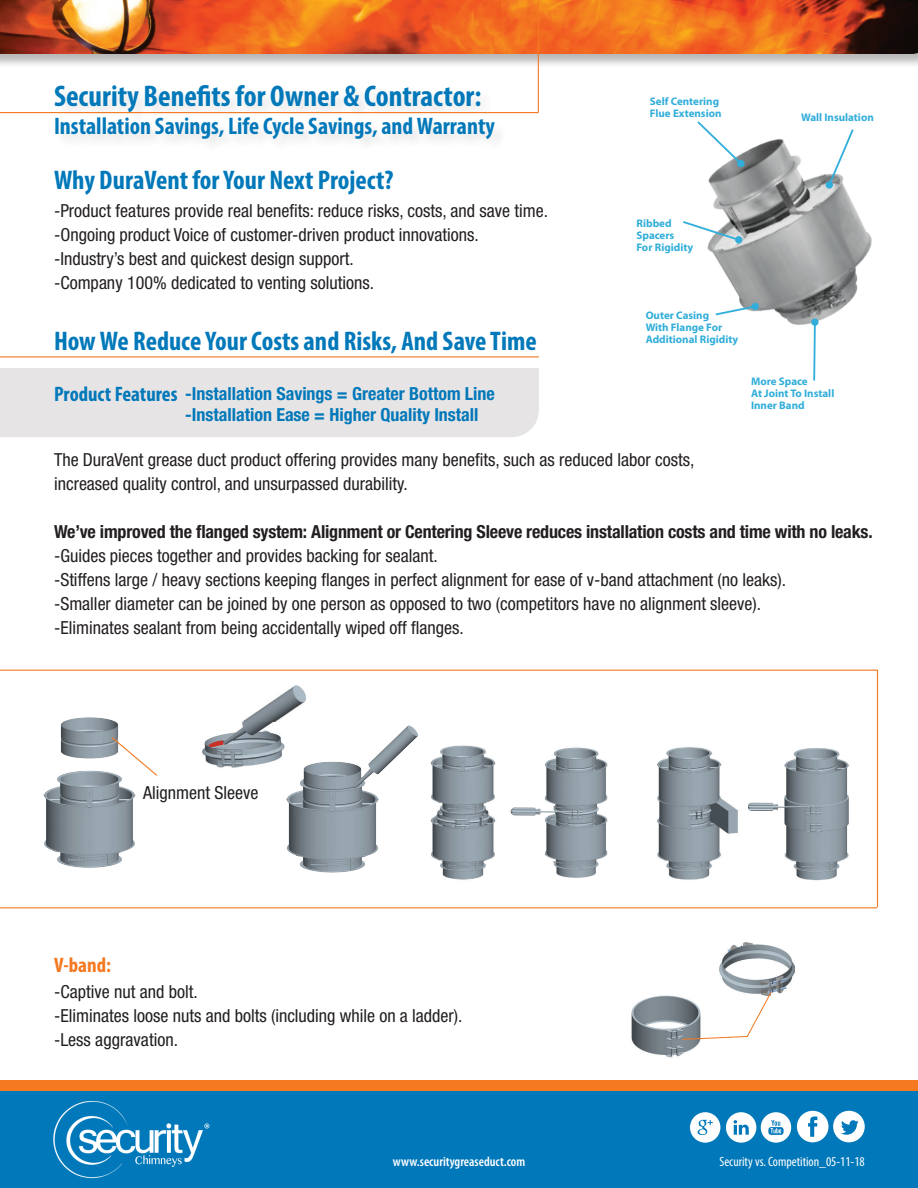
<style>
.page{position:relative;width:918px;height:1188px;background:#fff}
.page>*{position:absolute;margin:0;border:0;box-sizing:border-box;transform-origin:0 0}
.t1{font:700 condensed 30px "Myriad Pro";color:#0078b9}
.t2{font:700 condensed 27px "Myriad Pro";color:#0078b9}
.t3{font:700 condensed 24px "Myriad Pro";color:#0078b9}
.t4{font:700 condensed 21px "Myriad Pro";color:#0078b9}
.t5{font:700 condensed 21px "Myriad Pro";color:#f47921}
.t6{font:condensed 18px/24px "Helvetica Neue";color:#231f20}
.t7{font:700 condensed 18px "Helvetica Neue";letter-spacing:-.01em;color:#231f20}
.t8{font:700 condensed 18px/21.6px "Helvetica Neue";color:#0078b9}
.t9{font:condensed 13.5px "Myriad Pro";color:#fff}
.t10{font:600 condensed 13.5px "Myriad Pro";color:#fff}
.t11{font:700 10.95px/11.9px "Myriad Pro";color:#31aeda}
</style>
<div class="page">
<div style="left:0;top:368px;width:539px;height:69px;background:#e7e4e5"></div>
<img style="left:748px;top:732px;width:129px;height:160px">
<div style="left:0;top:0;width:918px;height:69px;background:#231f20;opacity:.32"></div>
<img style="left:0;top:0;width:918px;height:54px">
<div style="left:0;top:1091px;width:918px;height:97px;background:#0078b9"></div>
<svg style="left:690px;top:1112px;width:30px;height:31px"></svg>
<svg style="left:726px;top:1112px;width:65px;height:31px"></svg>
<svg style="left:797px;top:1111px;width:68px;height:31px"></svg>
<img style="left:707px;top:139px;width:165px;height:186px">
<svg style="left:697px;top:121px;width:48px;height:47px"></svg>
<svg style="left:827px;top:129px;width:28px;height:58px"></svg>
<div style="left:825px;top:181px;width:8px;height:8px;background:#31aeda;border-radius:50%"></div>
<svg style="left:683px;top:220px;width:58px;height:22px"></svg>
<div style="left:735px;top:236px;width:8px;height:8px;background:#31aeda;border-radius:3px"></div>
<svg style="left:714px;top:304px;width:43px;height:13px"></svg>
<div style="left:751px;top:303px;width:8px;height:7px;background:#31aeda;border-radius:50%"></div>
<svg style="left:811px;top:318px;width:8px;height:63px"></svg>
<div style="left:54px;top:84px;width:454px;height:70px;background:#fafafa"></div>
<div style="left:0;top:1080px;width:918px;height:11px;background:#f47921"></div>
<img style="left:631px;top:995px;width:69px;height:63px">
<img style="left:719px;top:943px;width:75px;height:51px">
<svg style="left:681px;top:991px;width:91px;height:49px"></svg>
<img style="left:286px;top:725px;width:132px;height:148px">
<img style="left:43px;top:717px;width:93px;height:151px">
<svg style="left:110px;top:736px;width:48px;height:41px"></svg>
<img style="left:657px;top:747px;width:81px;height:133px">
<img style="left:202px;top:685px;width:113px;height:87px">
<svg style="left:208px;top:738px;width:15px;height:9px"></svg>
<img style="left:510px;top:747px;width:98px;height:131px">
<img style="left:430px;top:745px;width:66px;height:135px">
<hr style="left:0;top:356px;width:539px;height:1px;background:#f47921">
<hr style="left:0;top:112px;width:538px;height:1px;background:#f47921">
<hr style="left:538px;top:0;width:1px;height:113px;background:#f47921">
<hr style="left:0;top:670px;width:878px;height:1px;background:#f47921">
<hr style="left:0;top:907px;width:877px;height:1px;background:#f47921">
<hr style="left:877px;top:670px;width:1px;height:237px;background:#f47921">
<img style="left:53px;top:1100px;width:157px;height:79px">
<h1 class="t1" style="left:54px;top:77px;width:429px">Security Benefits for Owner &amp; Contractor:</h1>
<h3 class="t3" style="left:54px;top:111px;width:443px">Installation Savings, Life Cycle Savings, and Warranty</h3>
<h2 class="t2" style="left:54px;top:163px;width:341px">Why DuraVent for Your Next Project?</h2>
<p class="t6" style="left:54px;top:198px;width:496px">-Product features provide real benefits: reduce risks, costs, and save time. -Ongoing product Voice of customer-driven product innovations. -Industry’s best and quickest design support.<br>-Company 100% dedicated to venting solutions.</p>
<h2 class="t2" style="left:54px;top:324px;width:484px">How We Reduce Your Costs and Risks, And Save Time</h2>
<p class="t4" style="left:54px;top:381px;width:125px">Product Features</p>
<p class="t8" style="left:185px;top:382px;width:311px">-Installation Savings = Greater Bottom Line -Installation Ease = Higher Quality Install</p>
<p class="t11" style="left:650px;top:96px;width:73px">Self Centering<br>Flue Extension</p>
<p class="t11" style="left:801px;top:112px;width:74px">Wall Insulation</p>
<p class="t11" style="left:636px;top:218px;width:58px">Ribbed<br>Spacers<br>For Rigidity</p>
<p class="t11" style="left:646px;top:310px;width:94px">Outer Casing<br>With Flange For<br>Additional Rigidity</p>
<p class="t11" style="left:751px;top:376px;width:85px">More Space<br>At Joint To Install<br>Inner Band</p>
<p class="t6" style="left:54px;top:448px;width:642px">The DuraVent grease duct product offering provides many benefits, such as reduced labor costs, increased quality control, and unsurpassed durability.</p>
<p class="t7" style="left:54px;top:521px;width:820px">We’ve improved the flanged system: Alignment or Centering Sleeve reduces installation costs and time with no leaks.</p>
<p class="t6" style="left:54px;top:544px;width:734px">-Guides pieces together and provides backing for sealant.<br>-Stiffens large / heavy sections keeping flanges in perfect alignment for ease of v-band attachment (no leaks). -Smaller diameter can be joined by one person as opposed to two (competitors have no alignment sleeve). -Eliminates sealant from being accidentally wiped off flanges.</p>
<p class="t6" style="left:143px;top:780px;width:117px">Alignment Sleeve</p>
<p class="t5" style="left:54px;top:952px;width:58px">V-band:</p>
<p class="t6" style="left:54px;top:979px;width:410px">-Captive nut and bolt.<br>-Eliminates loose nuts and bolts (including while on a ladder). -Less aggravation.</p>
<p class="t10" style="left:393px;top:1153px;width:134px">www.securitygreaseduct.com</p>
<p class="t9" style="left:719px;top:1154px;width:147px">Security vs. Competition_05-11-18</p>
</div>
